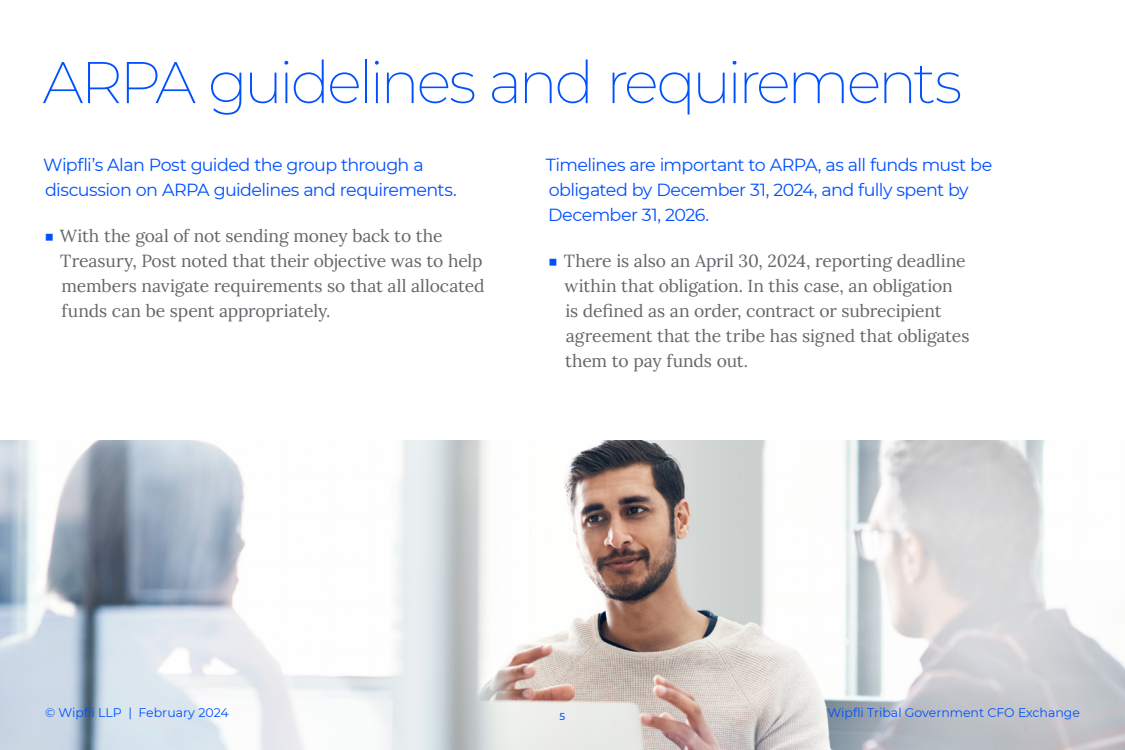
<style>
.page{position:relative;width:1125px;height:750px;background:#fff}
.page>*{position:absolute;margin:0;border:0;box-sizing:border-box;transform-origin:0 0}
.t1{font:200 58.75px "Montserrat";letter-spacing:-.06em;color:#0050ff}
.t2{font:17.5px/25px "Lora";letter-spacing:-.005em;color:#63666a}
.t3{font:17.5px/25px "Montserrat";letter-spacing:-.035em;color:#0050ff}
.t4{font:12.5px "Montserrat";color:#0050ff}
.t5{font:500 10px "Montserrat";color:#0050ff}
.s1{font-family:"Montserrat";color:#0050ff}
</style>
<div class="page">
<img style="left:0;top:440px;width:1125px;height:310px">
<h1 class="t1" style="left:43px;top:43px;width:921px">ARPA guidelines and requirements</h1>
<p class="t3" style="left:43px;top:151px;width:415px">Wipfli’s Alan Post guided the group through a discussion on ARPA guidelines and requirements.</p>
<p class="t2" style="left:60px;top:222px;width:426px;text-indent:-16px"><span class="s1">■</span> With the goal of not sending money back to the Treasury, Post noted that their objective was to help members navigate requirements so that all allocated funds can be spent appropriately.</p>
<p class="t3" style="left:546px;top:151px;width:448px">Timelines are important to ARPA, as all funds must be obligated by December 31, 2024, and fully spent by<br>December 31, 2026.</p>
<p class="t2" style="left:564px;top:247px;width:407px;text-indent:-17px"><span class="s1">■</span> There is also an April 30, 2024, reporting deadline within that obligation. In this case, an obligation is defined as an order, contract or subrecipient agreement that the tribe has signed that obligates them to pay funds out.</p>
<p class="t4" style="left:45px;top:704px;width:185px">© Wipfli LLP | February 2024</p>
<p class="t5" style="left:560px;top:709px;width:7px">5</p>
<p class="t4" style="left:828px;top:704px;width:254px">Wipfli Tribal Government CFO Exchange</p>
</div>
